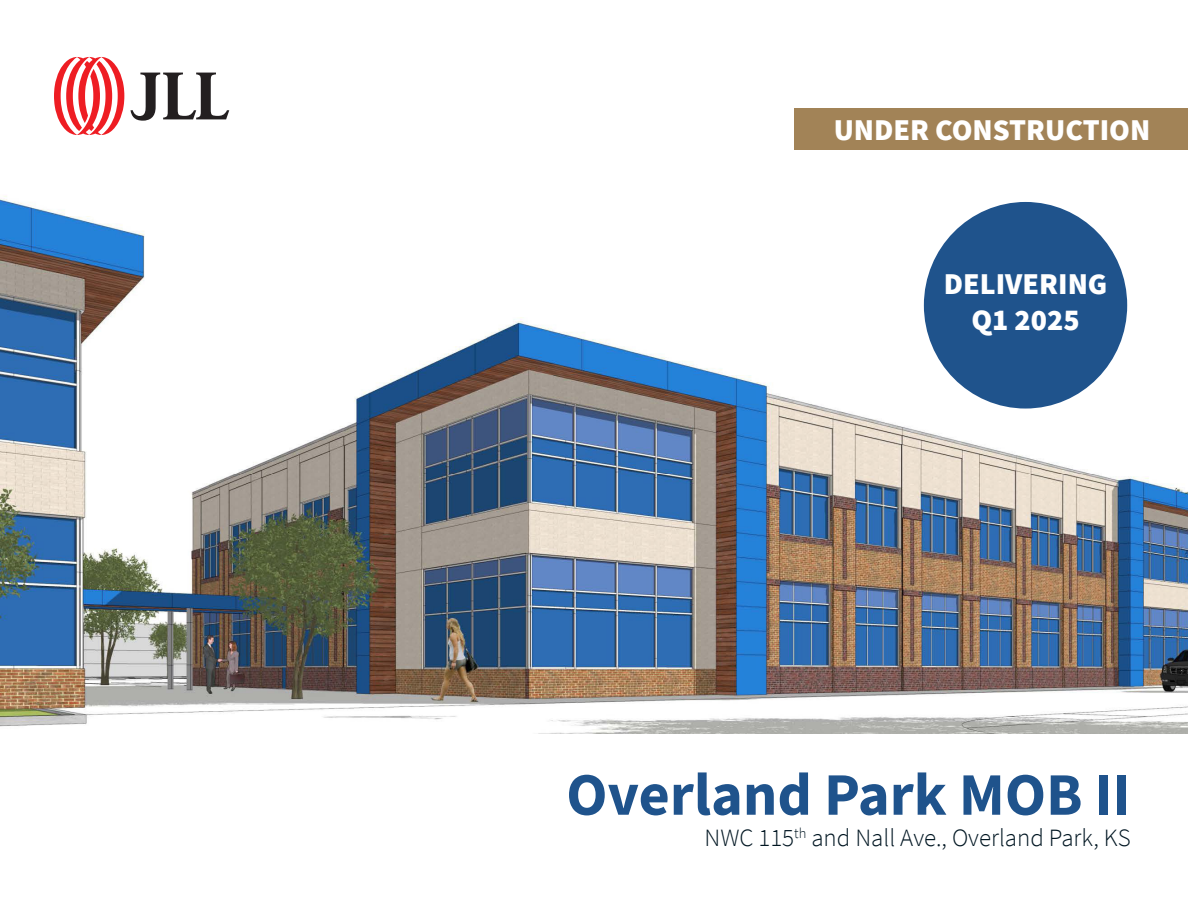
<style>
.page{position:relative;width:1188px;height:918px;background:#fff}
.page>*{position:absolute;margin:0;border:0;box-sizing:border-box;transform-origin:0 0}
.t1{font:700 60.3px "Source Sans Pro";color:#1f538c}
.t2{font:900 30.15px "Source Sans Pro";color:#fff}
.t3{font:300 24.9px "Source Sans Pro";color:#011622}
</style>
<div class="page">
<img style="left:0;top:196px;width:1188px;height:537px">
<div style="left:924px;top:202px;width:203px;height:207px;background:#1f538c;border-radius:50%"></div>
<svg style="left:131px;top:73px;width:98px;height:48px"></svg>
<svg style="left:54px;top:57px;width:70px;height:78px"></svg>
<div style="left:795px;top:108px;width:393px;height:42px;background:#a28357"></div>
<p class="t2" style="left:834px;top:109px;width:318px">UNDER CONSTRUCTION</p>
<p class="t2" style="left:944px;top:263px;width:165px">DELIVERING</p>
<p class="t2" style="left:971px;top:299px;width:110px">Q1 2025</p>
<p class="t1" style="left:566px;top:754px;width:566px">Overland Park MOB II</p>
<p class="t3" style="left:705px;top:822px;width:428px">NWC 115<sup>th</sup> and Nall Ave., Overland Park, KS</p>
</div>
